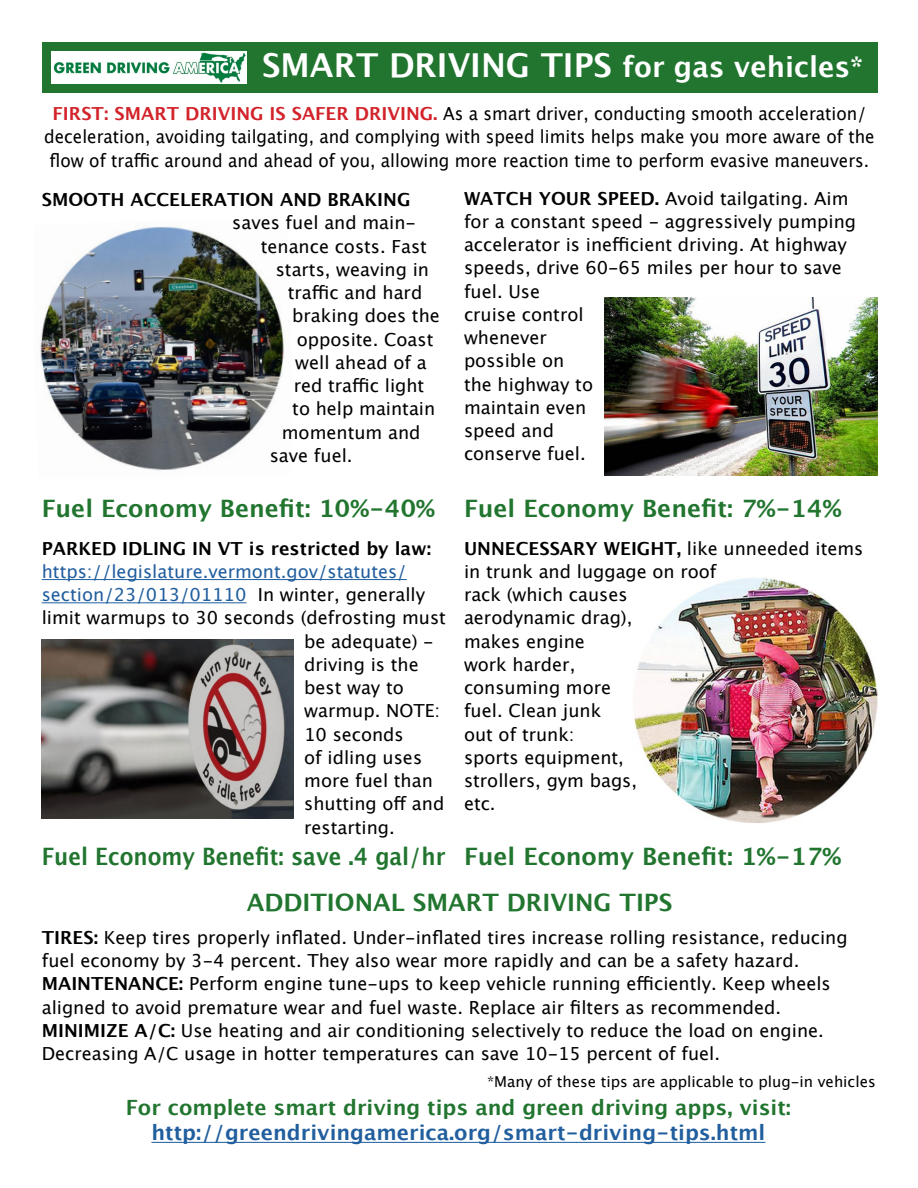
<style>
.page{position:relative;width:918px;height:1188px;background:#fff}
.page>*{position:absolute;margin:0;border:0;box-sizing:border-box;transform-origin:0 0}
.t1{font:700 33px "Lucida Grande";color:#fff}
.t2{font:700 24px "Lucida Grande";color:#21752f}
.t3{font:700 24px "Lucida Grande";color:#21752f;scale:.9 1}
.t4{font:700 21px "Lucida Grande";color:#215e9e}
.t5{font:700 21px "Lucida Grande";color:#21752f}
.t6{font:18px/23.2px "Lucida Grande";color:#000}
.t7{font:18px/23.2px "Lucida Grande";color:#000;text-align:center;scale:.94 1}
.t8{font:18px "Lucida Grande";color:#215e9e}
.t9{font:700 18px "Lucida Grande";color:#000}
.t10{font:15px "Lucida Grande";color:#000}
.s1{font-size:28.5px}
.s2{font-weight:700;color:#d2232a}
.s3{font-weight:700}
.s4{color:#000}
</style>
<div class="page">
<div style="left:42px;top:42px;width:835px;height:51px;background:#21752f"></div>
<hr style="left:151px;top:1142px;width:614px;height:1px;background:#215e9e">
<img style="left:40px;top:226px;width:244px;height:245px">
<img style="left:604px;top:297px;width:274px;height:179px">
<img style="left:42px;top:639px;width:251px;height:179px">
<img style="left:634px;top:578px;width:244px;height:245px">
<hr style="left:42px;top:579px;width:365px;height:1px;background:#215e9e">
<hr style="left:42px;top:602px;width:204px;height:1px;background:#215e9e">
<img style="left:51px;top:52px;width:196px;height:31px">
<h1 class="t1" style="left:262px;top:39px;width:603px">SMART DRIVING TIPS <span class="s1">for gas vehicles*</span></h1>
<p class="t7" style="left:44px;top:102px;width:885px"><span class="s2">FIRST: SMART DRIVING IS SAFER DRIVING.</span> As a smart driver, conducting smooth acceleration/ deceleration, avoiding tailgating, and complying with speed limits helps make you more aware of the flow of traffic around and ahead of you, allowing more reaction time to perform evasive maneuvers.</p>
<p class="t9" style="left:42px;top:185px;width:370px">SMOOTH ACCELERATION AND BRAKING</p>
<p class="t6" style="left:232px;top:212px;width:185px">saves fuel and main-</p>
<p class="t6" style="left:261px;top:235px;width:168px">tenance costs. Fast</p>
<p class="t6" style="left:276px;top:258px;width:155px">starts, weaving in</p>
<p class="t6" style="left:288px;top:281px;width:136px">traffic and hard</p>
<p class="t6" style="left:292px;top:305px;width:149px">braking does the</p>
<p class="t6" style="left:297px;top:328px;width:138px">opposite. Coast</p>
<p class="t6" style="left:295px;top:351px;width:133px">well ahead of a</p>
<p class="t6" style="left:294px;top:374px;width:132px">red traffic light</p>
<p class="t6" style="left:292px;top:398px;width:145px">to help maintain</p>
<p class="t6" style="left:282px;top:421px;width:140px">momentum and</p>
<p class="t6" style="left:270px;top:444px;width:84px">save fuel.</p>
<p class="t6" style="left:464px;top:187px;width:394px"><span class="s3">WATCH YOUR SPEED.</span> Avoid tailgating. Aim for a constant speed - aggressively pumping accelerator is inefficient driving. At highway speeds, drive 60-65 miles per hour to save fuel. Use<br>cruise control<br>whenever<br>possible on<br>the highway to<br>maintain even<br>speed and<br>conserve fuel.</p>
<h2 class="t2" style="left:42px;top:489px;width:801px">Fuel Economy Benefit: 10%-40% Fuel Economy Benefit: 7%-14%</h2>
<p class="t9" style="left:42px;top:534px;width:391px">PARKED IDLING IN VT is restricted by law:</p>
<p class="t8" style="left:42px;top:561px;width:367px">https://legislature.vermont.gov/statutes/</p>
<p class="t8" style="left:42px;top:584px;width:385px">section/23/013/01110 <span class="s4">In winter, generally</span></p>
<p class="t6" style="left:42px;top:606px;width:406px">limit warmups to 30 seconds (defrosting must</p>
<p class="t6" style="left:304px;top:630px;width:131px">be adequate) -</p>
<p class="t6" style="left:304px;top:653px;width:116px">driving is the</p>
<p class="t6" style="left:304px;top:676px;width:101px">best way to</p>
<p class="t6" style="left:304px;top:700px;width:137px">warmup. NOTE:</p>
<p class="t6" style="left:304px;top:723px;width:101px">10 seconds</p>
<p class="t6" style="left:304px;top:746px;width:119px">of idling uses</p>
<p class="t6" style="left:304px;top:769px;width:130px">more fuel than</p>
<p class="t6" style="left:304px;top:793px;width:142px">shutting off and</p>
<p class="t6" style="left:304px;top:816px;width:92px">restarting.</p>
<p class="t6" style="left:464px;top:537px;width:401px"><span class="s3">UNNECESSARY WEIGHT,</span> like unneeded items in trunk and luggage on roof<br>rack (which causes<br>aerodynamic drag),<br>makes engine<br>work harder,<br>consuming more<br>fuel. Clean junk<br>out of trunk:<br>sports equipment,<br>strollers, gym bags,<br>etc.</p>
<h2 class="t3" style="left:42px;top:837px;width:890px">Fuel Economy Benefit: save .4 gal/hr Fuel Economy Benefit: 1%-17%</h2>
<h2 class="t2" style="left:247px;top:883px;width:427px">ADDITIONAL SMART DRIVING TIPS</h2>
<p class="t6" style="left:42px;top:926px;width:807px"><span class="s3">TIRES:</span> Keep tires properly inflated. Under-inflated tires increase rolling resistance, reducing fuel economy by 3-4 percent. They also wear more rapidly and can be a safety hazard.<br><span class="s3">MAINTENANCE:</span> Perform engine tune-ups to keep vehicle running efficiently. Keep wheels aligned to avoid premature wear and fuel waste. Replace air filters as recommended.<br><span class="s3">MINIMIZE A/C:</span> Use heating and air conditioning selectively to reduce the load on engine.<br>Decreasing A/C usage in hotter temperatures can save 10-15 percent of fuel.</p>
<p class="t10" style="left:487px;top:1073px;width:390px">*Many of these tips are applicable to plug-in vehicles</p>
<p class="t5" style="left:126px;top:1091px;width:667px">For complete smart driving tips and green driving apps, visit:</p>
<p class="t4" style="left:151px;top:1116px;width:616px">http://greendrivingamerica.org/smart-driving-tips.html</p>
</div>
